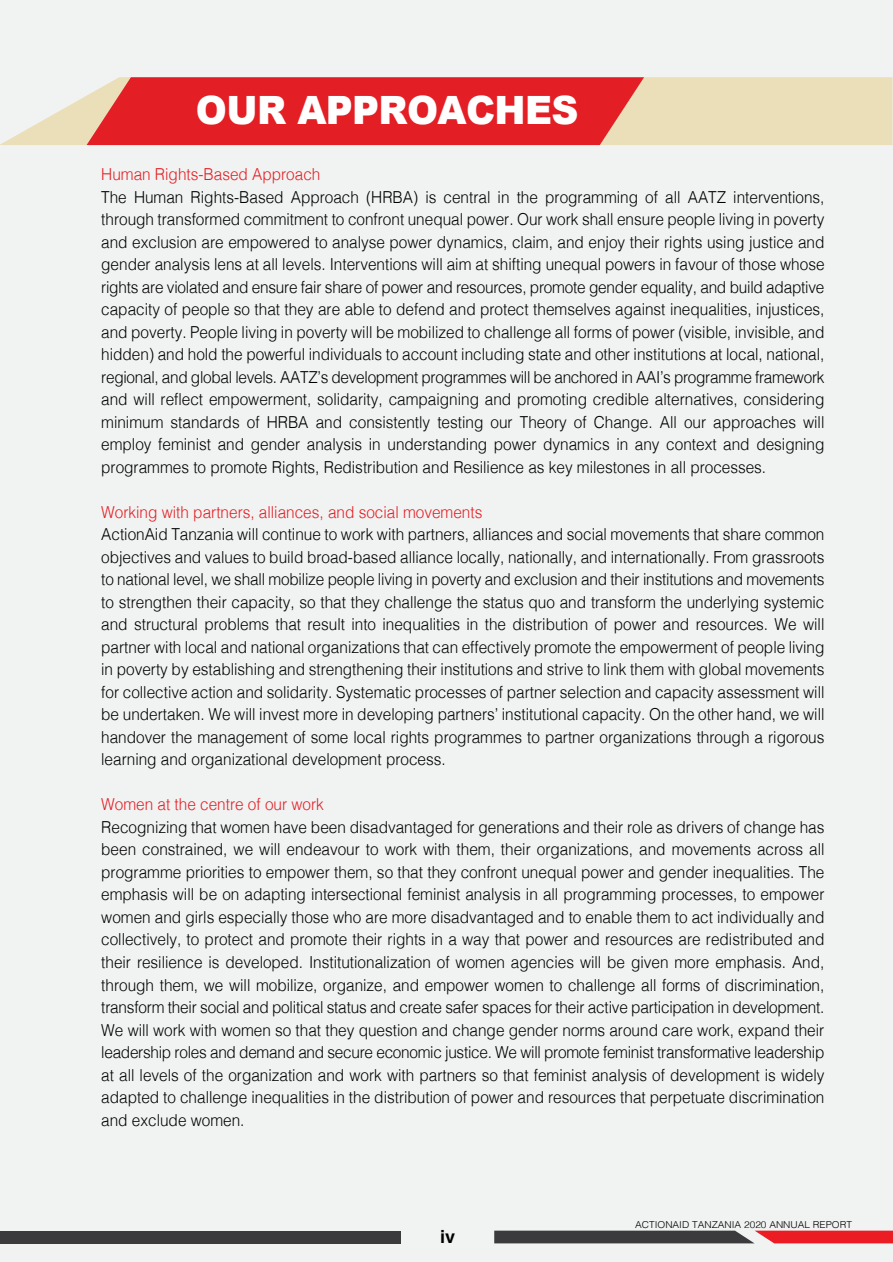
<style>
.page{position:relative;width:893px;height:1262px;background:#fff}
.page>*{position:absolute;margin:0;border:0;box-sizing:border-box;transform-origin:0 0}
.t1{font:900 39px "Arial";letter-spacing:-.015em;color:#fff;scale:.96 1}
.t2{font:700 18px "Helvetica LT Std";color:#000}
.t3{font:300 16.5px/22.5px "Helvetica";color:#000;text-align:justify;scale:.93 1}
.t4{font:300 16.5px "Helvetica";color:#e31e24;scale:.93 1}
.t5{font:300 9.45px "Helvetica";color:#000;scale:1.06 1}
</style>
<div class="page">
<div style="left:0;top:0;width:892px;height:1262px;background:#f1f2f2"></div>
<svg style="left:0;top:77px;width:892px;height:68px;fill:#ebdfb9"></svg>
<svg style="left:87px;top:77px;width:557px;height:68px;background:#e32d30"></svg>
<svg style="left:494px;top:1230px;width:398px;height:13px;background:#824246"></svg>
<div style="left:1px;top:1230px;width:400px;height:13px;background:#3b3a3c"></div>
<h1 class="t1" style="left:196px;top:82px;width:400px">OUR APPROACHES</h1>
<p class="t4" style="left:101px;top:160px;width:237px">Human Rights-Based Approach</p>
<p class="t3" style="left:101px;top:184px;width:779px">The Human Rights-Based Approach (HRBA) is central in the programming of all AATZ interventions, through transformed commitment to confront unequal power. Our work shall ensure people living in poverty and exclusion are empowered to analyse power dynamics, claim, and enjoy their rights using justice and gender analysis lens at all levels. Interventions will aim at shifting unequal powers in favour of those whose rights are violated and ensure fair share of power and resources, promote gender equality, and build adaptive capacity of people so that they are able to defend and protect themselves against inequalities, injustices, and poverty. People living in poverty will be mobilized to challenge all forms of power (visible, invisible, and hidden) and hold the powerful individuals to account including state and other institutions at local, national, regional, and global levels. AATZ’s development programmes will be anchored in AAI’s programme framework and will reflect empowerment, solidarity, campaigning and promoting credible alternatives, considering minimum standards of HRBA and consistently testing our Theory of Change. All our approaches will employ feminist and gender analysis in understanding power dynamics in any context and designing programmes to promote Rights, Redistribution and Resilience as key milestones in all processes.</p>
<p class="t4" style="left:101px;top:498px;width:411px">Working with partners, alliances, and social movements</p>
<p class="t3" style="left:101px;top:522px;width:779px">ActionAid Tanzania will continue to work with partners, alliances and social movements that share common objectives and values to build broad-based alliance locally, nationally, and internationally. From grassroots to national level, we shall mobilize people living in poverty and exclusion and their institutions and movements to strengthen their capacity, so that they challenge the status quo and transform the underlying systemic and structural problems that result into inequalities in the distribution of power and resources. We will partner with local and national organizations that can effectively promote the empowerment of people living in poverty by establishing and strengthening their institutions and strive to link them with global movements for collective action and solidarity. Systematic processes of partner selection and capacity assessment will be undertaken. We will invest more in developing partners’ institutional capacity. On the other hand, we will handover the management of some local rights programmes to partner organizations through a rigorous learning and organizational development process.</p>
<p class="t4" style="left:101px;top:790px;width:241px">Women at the centre of our work</p>
<p class="t3" style="left:101px;top:814px;width:779px">Recognizing that women have been disadvantaged for generations and their role as drivers of change has been constrained, we will endeavour to work with them, their organizations, and movements across all programme priorities to empower them, so that they confront unequal power and gender inequalities. The emphasis will be on adapting intersectional feminist analysis in all programming processes, to empower women and girls especially those who are more disadvantaged and to enable them to act individually and collectively, to protect and promote their rights in a way that power and resources are redistributed and their resilience is developed. Institutionalization of women agencies will be given more emphasis. And, through them, we will mobilize, organize, and empower women to challenge all forms of discrimination, transform their social and political status and create safer spaces for their active participation in development.<br>We will work with women so that they question and change gender norms around care work, expand their leadership roles and demand and secure economic justice. We will promote feminist transformative leadership at all levels of the organization and work with partners so that feminist analysis of development is widely adapted to challenge inequalities in the distribution of power and resources that perpetuate discrimination and exclude women.</p>
<p class="t2" style="left:440px;top:1226px;width:17px">iv</p>
<p class="t5" style="left:635px;top:1216px;width:206px">ACTIONAID TANZANIA 2020 ANNUAL REPORT</p>
</div>
